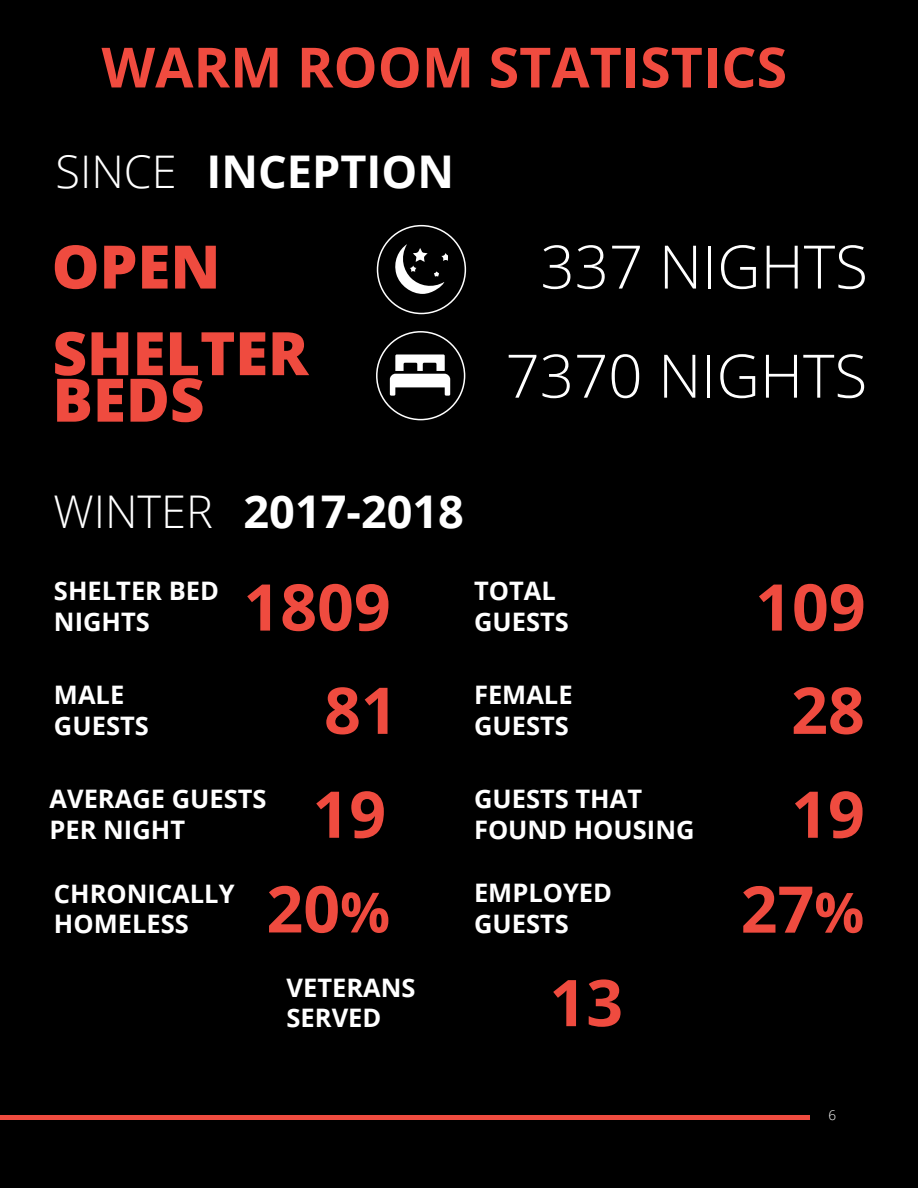
<style>
.page{position:relative;width:918px;height:1188px;background:#000}
.page>*{position:absolute;margin:0;border:0;box-sizing:border-box;transform-origin:0 0}
.t1{font:700 64.5px "Open Sans";color:#ef4b3f}
.t2{font:300 60px "Open Sans";color:#fff}
.t3{font:800 60px/46.5px "Open Sans";color:#ef4b3f}
.t4{font:700 55.5px "Open Sans";color:#f04b3f}
.t5{font:700 45.15px "Open Sans";color:#fff}
.t6{font:700 25.5px/30.6px "Open Sans";color:#fff}
.t7{font:300 13.5px "Open Sans";color:#fff}
.s1{font-weight:300;font-size:45px}
.s2{font-weight:300}
.s3{font-size:55.5px}
</style>
<div class="page">
<div style="left:0;top:1115px;width:809px;height:5px;background:#ef4b3f"></div>
<div style="left:376px;top:331px;width:89px;height:89px;border:2px solid #fff;border-radius:50%"></div>
<svg style="left:395px;top:244px;width:53px;height:50px"></svg>
<div style="left:377px;top:225px;width:89px;height:89px;border:2px solid #fff;border-radius:50%"></div>
<svg style="left:390px;top:354px;width:60px;height:42px"></svg>
<h3 class="t4" style="left:102px;top:45px;width:687px">WARM ROOM STATISTICS</h3>
<h3 class="t5" style="left:55px;top:154px;width:400px"><span class="s1">SINCE</span> INCEPTION</h3>
<h2 class="t3" style="left:52px;top:245px;width:170px">OPEN</h2>
<h2 class="t2" style="left:540px;top:226px;width:329px">337 NIGHTS</h2>
<h2 class="t3" style="left:52px;top:331px;width:258px">SHELTER<br>BEDS</h2>
<h3 class="t5" style="left:54px;top:494px;width:412px"><span class="s2">WINTER</span> 2017-2018</h3>
<h2 class="t2" style="left:506px;top:335px;width:363px">7370 NIGHTS</h2>
<p class="t6" style="left:54px;top:578px;width:167px">SHELTER BED<br>NIGHTS</p>
<p class="t6" style="left:474px;top:578px;width:96px">TOTAL<br>GUESTS</p>
<h1 class="t1" style="left:243px;top:582px;width:149px">1809</h1>
<h1 class="t1" style="left:755px;top:582px;width:112px">109</h1>
<p class="t6" style="left:54px;top:682px;width:96px">MALE<br>GUESTS</p>
<p class="t6" style="left:474px;top:682px;width:100px">FEMALE<br>GUESTS</p>
<h1 class="t1" style="left:324px;top:685px;width:75px">81</h1>
<h1 class="t1" style="left:791px;top:685px;width:75px">28</h1>
<p class="t6" style="left:50px;top:786px;width:219px">AVERAGE GUESTS<br>PER NIGHT</p>
<p class="t6" style="left:474px;top:786px;width:222px">GUESTS THAT<br>FOUND HOUSING</p>
<h1 class="t1" style="left:312px;top:789px;width:75px">19</h1>
<h1 class="t1" style="left:791px;top:789px;width:75px">19</h1>
<p class="t6" style="left:54px;top:881px;width:182px">CHRONICALLY<br>HOMELESS</p>
<p class="t6" style="left:474px;top:880px;width:140px">EMPLOYED<br>GUESTS</p>
<h1 class="t1" style="left:266px;top:884px;width:125px">20<span class="s3">%</span></h1>
<h1 class="t1" style="left:741px;top:884px;width:125px">27<span class="s3">%</span></h1>
<p class="t6" style="left:287px;top:975px;width:131px">VETERANS<br>SERVED</p>
<h1 class="t1" style="left:549px;top:977px;width:75px">13</h1>
<p class="t7" style="left:828px;top:1109px;width:9px">6</p>
</div>
